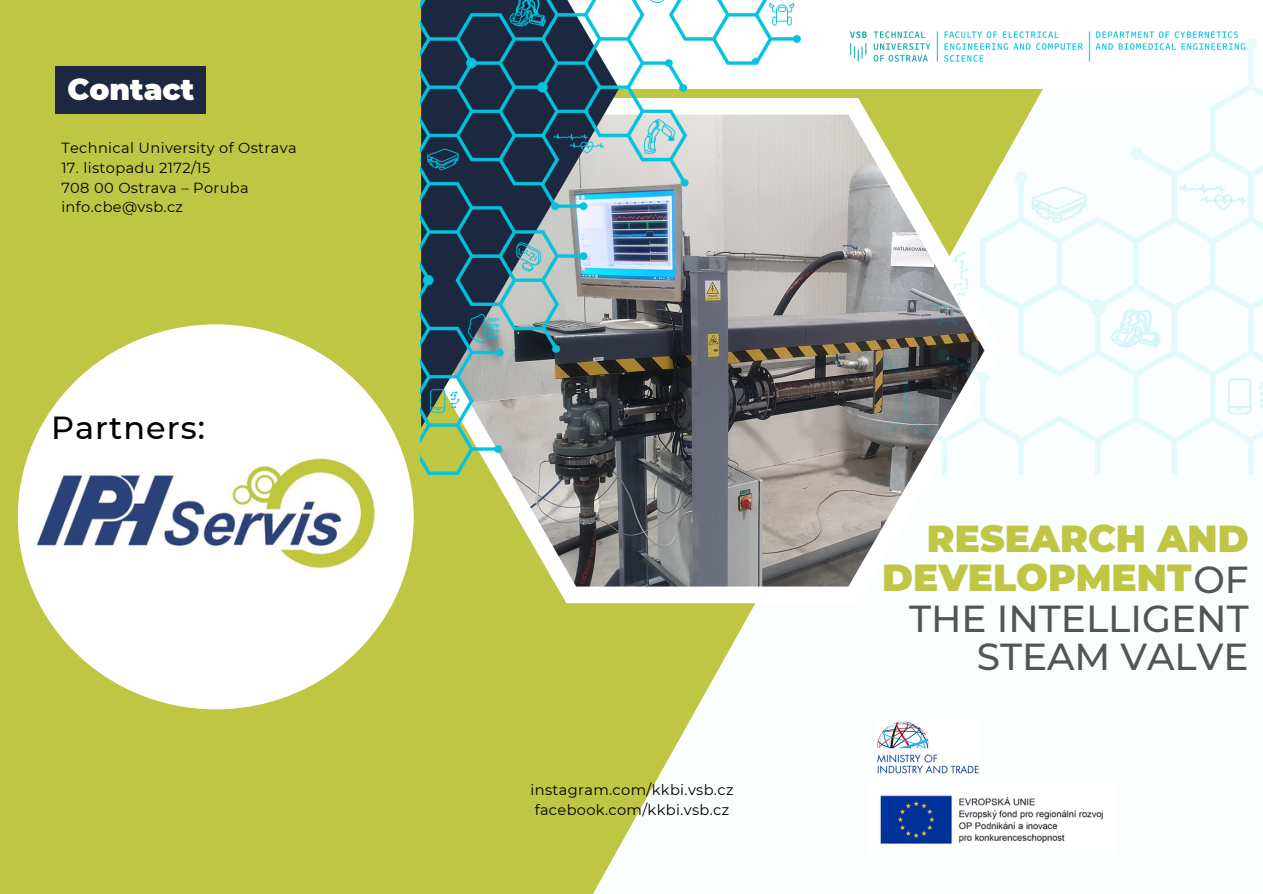
<style>
.page{position:relative;width:1263px;height:894px;background:#fff}
.page>*{position:absolute;margin:0;border:0;box-sizing:border-box;transform-origin:0 0}
.t1{font:500 37.5px/38.2px "Montserrat";color:#545454;text-align:right}
.t2{font:900 37.5px/38.2px "Montserrat";color:#bec644}
.t3{font:500 31.8px "Montserrat";letter-spacing:.03em;color:#000}
.t4{font:900 29.55px "Montserrat";color:#fff}
.t5{font:14.55px/19.6px "Montserrat";letter-spacing:.025em;color:#000}
</style>
<div class="page">
<div style="left:0;top:0;width:1263px;height:893px;background:#bec644"></div>
<svg style="left:568px;top:474px;width:695px;height:419px;background:#f1f5e2"></svg>
<svg style="left:427px;top:474px;width:576px;height:129px;fill:#fafefe"></svg>
<img style="left:440px;top:474px;width:544px;height:112px">
<div style="left:18px;top:324px;width:396px;height:385px;background:#fff;border-radius:50%"></div>
<img style="left:421px;top:0;width:842px;height:474px">
<img style="left:832px;top:12px;width:431px;height:67px">
<img style="left:877px;top:720px;width:102px;height:55px">
<img style="left:36px;top:458px;width:339px;height:111px">
<img style="left:867px;top:783px;width:250px;height:70px">
<div style="left:56px;top:66px;width:150px;height:47px;background:#1c2740"></div>
<h3 class="t4" style="left:67px;top:71px;width:128px">Contact</h3>
<p class="t5" style="left:61px;top:138px;width:237px">Technical University of Ostrava</p>
<p class="t5" style="left:61px;top:158px;width:189px">17. listopadu 2172/15<br>708 00 Ostrava – Poruba info.cbe@vsb.cz</p>
<h2 class="t3" style="left:51px;top:408px;width:155px">Partners:</h2>
<p class="t5" style="left:531px;top:779px;width:204px;line-height:20.2px">instagram.com/kkbi.vsb.cz facebook.com/kkbi.vsb.cz</p>
<h1 class="t2" style="left:882px;top:519px;width:368px;text-indent:45px">RESEARCH AND<br>DEVELOPMENT</h1>
<h1 class="t1" style="left:909px;top:560px;width:341px">OF<br>THE INTELLIGENT<br>STEAM VALVE</h1>
</div>
